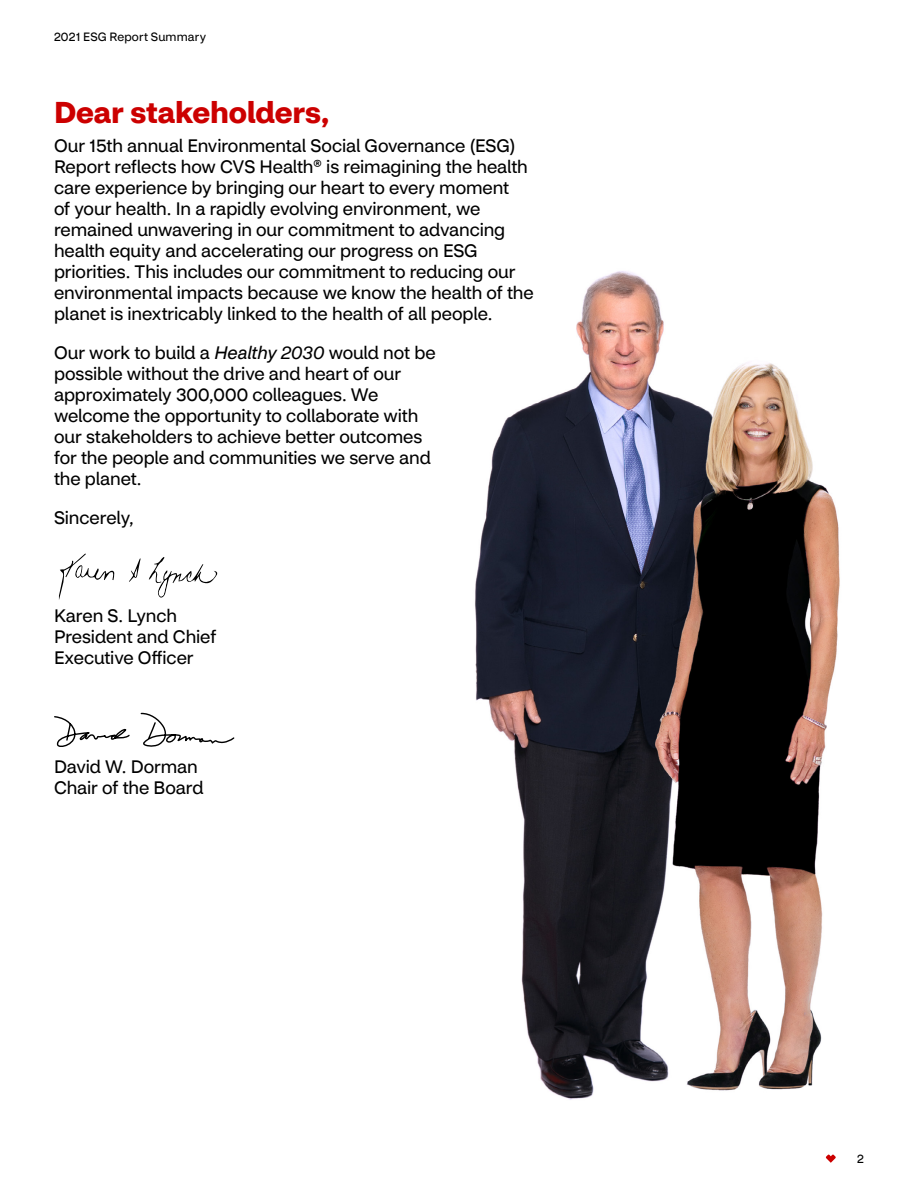
<style>
.page{position:relative;width:918px;height:1188px;background:#fff}
.page>*{position:absolute;margin:0;border:0;box-sizing:border-box;transform-origin:0 0}
.t1{font:700 30px "CVS Health Sans";color:#c00}
.t2{font:18px/21px "CVS Health Sans";letter-spacing:-.005em;color:#000}
.t3{font:12px "CVS Health Sans";letter-spacing:.015em;color:#000}
.s1{font-style:italic}
</style>
<div class="page">
<svg style="left:826px;top:1155px;width:10px;height:8px"></svg>
<img style="left:475px;top:271px;width:365px;height:829px">
<svg style="left:59px;top:553px;width:159px;height:47px"></svg>
<svg style="left:54px;top:713px;width:181px;height:34px"></svg>
<p class="t3" style="left:54px;top:30px;width:154px">2021 ESG Report Summary</p>
<h1 class="t1" style="left:54px;top:94px;width:277px">Dear stakeholders,</h1>
<p class="t2" style="left:54px;top:135px;width:481px">Our 15th annual Environmental Social Governance (ESG)<br>Report reflects how CVS Health® is reimagining the health care experience by bringing our heart to every moment<br>of your health. In a rapidly evolving environment, we remained unwavering in our commitment to advancing health equity and accelerating our progress on ESG priorities. This includes our commitment to reducing our environmental impacts because we know the health of the planet is inextricably linked to the health of all people.</p>
<p class="t2" style="left:54px;top:342px;width:383px">Our work to build a <span class="s1">Healthy 2030</span> would not be possible without the drive and heart of our approximately 300,000 colleagues. We welcome the opportunity to collaborate with our stakeholders to achieve better outcomes for the people and communities we serve and the planet.</p>
<p class="t2" style="left:54px;top:507px;width:81px">Sincerely,</p>
<p class="t2" style="left:54px;top:605px;width:164px">Karen S. Lynch<br>President and Chief<br>Executive Officer</p>
<p class="t2" style="left:54px;top:756px;width:151px">David W. Dorman<br>Chair of the Board</p>
<p class="t3" style="left:857px;top:1151px;width:8px">2</p>
</div>
